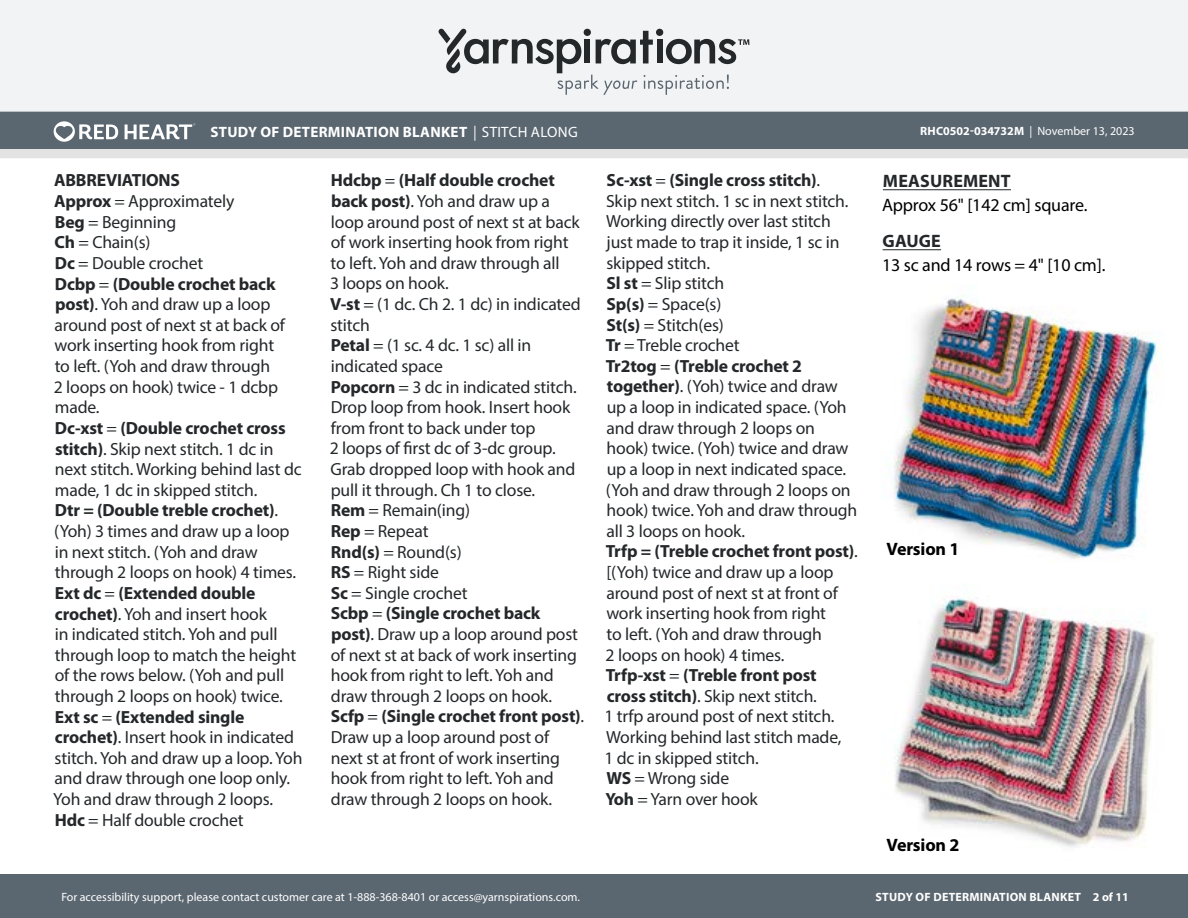
<style>
.page{position:relative;width:1188px;height:918px;background:#fff}
.page>*{position:absolute;margin:0;border:0;box-sizing:border-box;transform-origin:0 0}
.t1{font:18px "Myriad Pro";letter-spacing:-.01em;color:#000}
.t2{font:700 18px "Myriad Pro";letter-spacing:.01em;color:#24282a}
.t3{font:700 18px "Myriad Pro";letter-spacing:-.01em;color:#000}
.t4{font:17.7px/20.5px "Myriad Pro";letter-spacing:-.01em;color:#24282a}
.t5{font:700 15px "Myriad Pro";letter-spacing:.02em;color:#fff}
.t6{font:12px "Myriad Pro";color:#fff}
.t7{font:700 12px "Myriad Pro";letter-spacing:.02em;color:#fff}
.s1{font-weight:400;font-style:italic}
.s2{font-weight:400}
.s3{font-weight:700}
</style>
<div class="page">
<div style="left:0;top:875px;width:1188px;height:43px;background:#5a6670"></div>
<div style="left:0;top:149px;width:1188px;height:9px;background:#e4e3e3"></div>
<div style="left:0;top:111px;width:1188px;height:38px;background:#5a6670"></div>
<div style="left:0;top:0;width:1188px;height:112px;background:#f2f3f4"></div>
<svg style="left:438px;top:29px;width:311px;height:66px"></svg>
<svg style="left:54px;top:121px;width:64px;height:21px"></svg>
<svg style="left:125px;top:123px;width:70px;height:16px"></svg>
<hr style="left:883px;top:189px;width:128px;height:1px;background:#24282a">
<hr style="left:883px;top:249px;width:58px;height:1px;background:#24282a">
<img style="left:893px;top:295px;width:268px;height:264px">
<img style="left:894px;top:596px;width:260px;height:252px">
<p class="t5" style="left:211px;top:122px;width:369px">STUDY OF DETERMINATION BLANKET <span class="s1">|</span> <span class="s2">STITCH ALONG</span></p>
<p class="t6" style="left:920px;top:124px;width:216px"><span class="s3">RHC0502-034732M</span> | November 13, 2023</p>
<p class="t4" style="left:53px;top:170px;width:251px"><span class="s3">ABBREVIATIONS<br>Approx</span> = Approximately<br><span class="s3">Beg</span> = Beginning<br><span class="s3">Ch</span> = Chain(s)<br><span class="s3">Dc</span> = Double crochet<br><span class="s3">Dcbp</span> = <span class="s3">(Double crochet back post)</span>. Yoh and draw up a loop around post of next st at back of work inserting hook from right<br>to left. (Yoh and draw through<br>2 loops on hook) twice - 1 dcbp made.<br><span class="s3">Dc-xst</span> = <span class="s3">(Double crochet cross stitch)</span>. Skip next stitch. 1 dc in next stitch. Working behind last dc made, 1 dc in skipped stitch.<br><span class="s3">Dtr = (Double treble crochet)</span>. (Yoh) 3 times and draw up a loop in next stitch. (Yoh and draw through 2 loops on hook) 4 times.<br><span class="s3">Ext dc</span> = <span class="s3">(Extended double crochet)</span>. Yoh and insert hook<br>in indicated stitch. Yoh and pull through loop to match the height of the rows below. (Yoh and pull through 2 loops on hook) twice.<br><span class="s3">Ext sc</span> = <span class="s3">(Extended single crochet)</span>. Insert hook in indicated stitch. Yoh and draw up a loop. Yoh and draw through one loop only.<br>Yoh and draw through 2 loops.<br><span class="s3">Hdc</span> = Half double crochet</p>
<p class="t4" style="left:330px;top:170px;width:256px"><span class="s3">Hdcbp</span> = <span class="s3">(Half double crochet back post)</span>. Yoh and draw up a loop around post of next st at back of work inserting hook from right to left. Yoh and draw through all<br>3 loops on hook.<br><span class="s3">V-st</span> = (1 dc. Ch 2. 1 dc) in indicated stitch<br><span class="s3">Petal</span> = (1 sc. 4 dc. 1 sc) all in indicated space<br><span class="s3">Popcorn</span> = 3 dc in indicated stitch.<br>Drop loop from hook. Insert hook from front to back under top<br>2 loops of first dc of 3-dc group.<br>Grab dropped loop with hook and pull it through. Ch 1 to close.<br><span class="s3">Rem</span> = Remain(ing)<br><span class="s3">Rep</span> = Repeat<br><span class="s3">Rnd(s)</span> = Round(s)<br><span class="s3">RS</span> = Right side<br><span class="s3">Sc</span> = Single crochet<br><span class="s3">Scbp</span> = <span class="s3">(Single crochet back post)</span>. Draw up a loop around post of next st at back of work inserting hook from right to left. Yoh and draw through 2 loops on hook.<br><span class="s3">Scfp</span> = <span class="s3">(Single crochet front post)</span>.<br>Draw up a loop around post of next st at front of work inserting hook from right to left. Yoh and draw through 2 loops on hook.</p>
<p class="t4" style="left:604px;top:170px;width:255px"><span class="s3">Sc-xst</span> = <span class="s3">(Single cross stitch)</span>.<br>Skip next stitch. 1 sc in next stitch.<br>Working directly over last stitch just made to trap it inside, 1 sc in skipped stitch.<br><span class="s3">Sl st</span> = Slip stitch<br><span class="s3">Sp(s)</span> = Space(s)<br><span class="s3">St(s)</span> = Stitch(es)<br><span class="s3">Tr</span> = Treble crochet<br><span class="s3">Tr2tog</span> = <span class="s3">(Treble crochet 2 together)</span>. (Yoh) twice and draw up a loop in indicated space. (Yoh and draw through 2 loops on hook) twice. (Yoh) twice and draw up a loop in next indicated space. (Yoh and draw through 2 loops on hook) twice. Yoh and draw through all 3 loops on hook.<br><span class="s3">Trfp = (Treble crochet front post)</span>. [(Yoh) twice and draw up a loop around post of next st at front of work inserting hook from right<br>to left. (Yoh and draw through<br>2 loops on hook) 4 times.<br><span class="s3">Trfp-xst</span> = <span class="s3">(Treble front post cross stitch)</span>. Skip next stitch.<br>1 trfp around post of next stitch.<br>Working behind last stitch made,<br>1 dc in skipped stitch.<br><span class="s3">WS</span> = Wrong side<br><span class="s3">Yoh</span> = Yarn over hook</p>
<p class="t2" style="left:883px;top:169px;width:129px">MEASUREMENT</p>
<p class="t1" style="left:882px;top:194px;width:207px">Approx 56" [142 cm] square.</p>
<p class="t2" style="left:883px;top:229px;width:60px">GAUGE</p>
<p class="t1" style="left:882px;top:254px;width:225px">13 sc and 14 rows = 4" [10 cm].</p>
<p class="t3" style="left:886px;top:537px;width:74px">Version 1</p>
<p class="t3" style="left:886px;top:833px;width:74px">Version 2</p>
<p class="t6" style="left:61px;top:889px;width:520px">For accessibility support, please contact customer care at 1-888-368-8401 or access@yarnspirations.com.</p>
<p class="t7" style="left:876px;top:889px;width:255px">STUDY OF DETERMINATION BLANKET 2 of 11</p>
</div>
